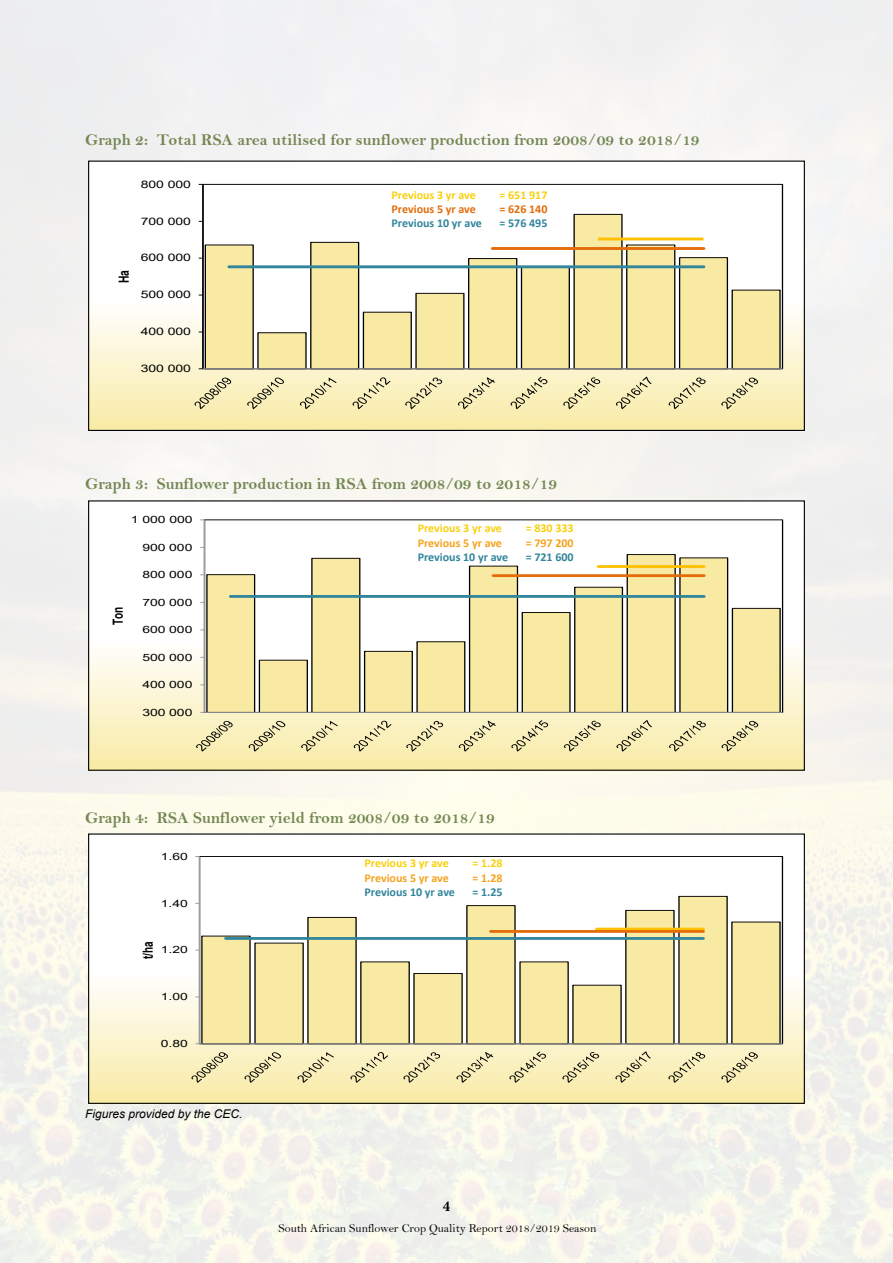
<style>
.page{position:relative;width:893px;height:1263px;background:#fff}
.page>*{position:absolute;margin:0;border:0;box-sizing:border-box;transform-origin:0 0}
.t1{font:16.5px "Bell MT Bold";color:#748854}
.t2{font:700 15px "Minion Pro";color:#000}
.t3{font:700 13.95px "Arial";letter-spacing:-.005em;color:#000;scale:.72 1}
.t4{font:700 13.95px "Arial";letter-spacing:-.005em;color:#000;scale:.74 1}
.t5{font:700 12px "Calibri";color:#31859c}
.t6{font:700 12px "Calibri";color:#f9d00e}
.t7{font:12px "Bell";color:#000}
.t8{font:700 12px "Calibri";color:#f5a31e}
.t9{font:italic 12px "Arial";color:#000}
.t10{font:700 12px "Calibri";color:#e46c0a}
.t11{font:10.35px "Arial";letter-spacing:-.005em;color:#000;scale:1.35 1}
.t12{font:10.05px "Arial";letter-spacing:-.005em;color:#000;scale:1.39 1}
</style>
<div class="page">
<svg style="left:90px;top:856px;width:713px;height:246px"></svg>
<div style="left:200px;top:856px;width:582px;height:188px;background:#fff"></div>
<svg style="left:201px;top:895px;width:580px;height:150px"></svg>
<hr style="left:199px;top:856px;width:1px;height:188px;background:#989a9d">
<hr style="left:200px;top:1043px;width:582px;height:1px;background:#989a9d">
<svg style="left:597px;top:927px;width:106px;height:3px"></svg>
<hr style="left:491px;top:930px;width:212px;height:3px;background:#e46c0a">
<hr style="left:226px;top:937px;width:477px;height:3px;background:#31859c">
<svg style="left:191px;top:1052px;width:37px;height:31px"></svg>
<svg style="left:244px;top:1052px;width:37px;height:31px"></svg>
<svg style="left:297px;top:1052px;width:37px;height:31px"></svg>
<svg style="left:350px;top:1052px;width:38px;height:31px"></svg>
<svg style="left:403px;top:1052px;width:37px;height:31px"></svg>
<svg style="left:456px;top:1052px;width:37px;height:31px"></svg>
<svg style="left:509px;top:1051px;width:37px;height:32px"></svg>
<svg style="left:562px;top:1052px;width:37px;height:31px"></svg>
<svg style="left:615px;top:1051px;width:36px;height:32px"></svg>
<svg style="left:668px;top:1052px;width:37px;height:31px"></svg>
<svg style="left:721px;top:1052px;width:37px;height:31px"></svg>
<div style="left:88px;top:833px;width:717px;height:271px;border:1px solid #000"></div>
<svg style="left:90px;top:519px;width:713px;height:250px"></svg>
<div style="left:204px;top:520px;width:578px;height:192px;background:#fff"></div>
<svg style="left:206px;top:554px;width:575px;height:158px"></svg>
<hr style="left:204px;top:520px;width:1px;height:192px;background:#989a9d">
<hr style="left:204px;top:712px;width:578px;height:1px;background:#989a9d">
<hr style="left:599px;top:565px;width:105px;height:3px;background:#ffc000">
<hr style="left:493px;top:574px;width:211px;height:3px;background:#e46c0a">
<hr style="left:231px;top:595px;width:473px;height:3px;background:#31859c">
<svg style="left:196px;top:721px;width:37px;height:31px"></svg>
<svg style="left:249px;top:721px;width:36px;height:31px"></svg>
<svg style="left:301px;top:721px;width:37px;height:31px"></svg>
<svg style="left:354px;top:721px;width:38px;height:31px"></svg>
<svg style="left:406px;top:721px;width:37px;height:31px"></svg>
<svg style="left:459px;top:721px;width:37px;height:31px"></svg>
<svg style="left:511px;top:720px;width:37px;height:32px"></svg>
<svg style="left:564px;top:721px;width:37px;height:31px"></svg>
<svg style="left:616px;top:720px;width:36px;height:32px"></svg>
<svg style="left:669px;top:721px;width:37px;height:31px"></svg>
<svg style="left:721px;top:721px;width:37px;height:31px"></svg>
<div style="left:88px;top:500px;width:717px;height:271px;border:1px solid #000"></div>
<svg style="left:90px;top:183px;width:713px;height:246px"></svg>
<div style="left:203px;top:184px;width:579px;height:185px;background:#fff"></div>
<svg style="left:204px;top:213px;width:577px;height:157px"></svg>
<hr style="left:202px;top:184px;width:1px;height:185px;background:#000">
<hr style="left:203px;top:368px;width:579px;height:1px;background:#989a9d">
<svg style="left:598px;top:237px;width:105px;height:4px"></svg>
<hr style="left:493px;top:247px;width:210px;height:3px;background:#e46c0a">
<hr style="left:229px;top:265px;width:474px;height:3px;background:#31859c">
<svg style="left:194px;top:378px;width:37px;height:31px"></svg>
<svg style="left:247px;top:378px;width:37px;height:31px"></svg>
<svg style="left:300px;top:378px;width:37px;height:31px"></svg>
<svg style="left:352px;top:377px;width:39px;height:32px"></svg>
<svg style="left:405px;top:378px;width:37px;height:31px"></svg>
<svg style="left:458px;top:377px;width:37px;height:32px"></svg>
<svg style="left:511px;top:377px;width:37px;height:32px"></svg>
<svg style="left:563px;top:377px;width:37px;height:32px"></svg>
<svg style="left:616px;top:377px;width:36px;height:32px"></svg>
<svg style="left:669px;top:377px;width:37px;height:32px"></svg>
<svg style="left:721px;top:378px;width:37px;height:31px"></svg>
<div style="left:88px;top:161px;width:717px;height:270px;border:1px solid #000"></div>
<p class="t1" style="left:85px;top:133px;width:616px">Graph 2: Total RSA area utilised for sunflower production from 2008/09 to 2018/19</p>
<p class="t4" style="left:116px;top:283px;width:19px;rotate:-90deg">Ha</p>
<p class="t11" style="left:141px;top:177px;width:39px">800 000</p>
<p class="t11" style="left:141px;top:214px;width:39px">700 000</p>
<p class="t11" style="left:141px;top:251px;width:39px">600 000</p>
<p class="t11" style="left:141px;top:288px;width:39px">500 000</p>
<p class="t11" style="left:141px;top:324px;width:39px">400 000</p>
<p class="t11" style="left:141px;top:361px;width:39px">300 000</p>
<p class="t6" style="left:392px;top:191px;width:86px">Previous 3 yr ave</p>
<p class="t6" style="left:500px;top:191px;width:49px">= 651 917</p>
<p class="t10" style="left:392px;top:205px;width:86px">Previous 5 yr ave</p>
<p class="t10" style="left:500px;top:205px;width:49px">= 626 140</p>
<p class="t5" style="left:392px;top:219px;width:92px">Previous 10 yr ave</p>
<p class="t5" style="left:500px;top:219px;width:49px">= 576 495</p>
<p class="t1" style="left:85px;top:477px;width:474px">Graph 3: Sunflower production in RSA from 2008/09 to 2018/19</p>
<p class="t6" style="left:418px;top:524px;width:86px">Previous 3 yr ave</p>
<p class="t6" style="left:526px;top:524px;width:49px">= 830 333</p>
<p class="t8" style="left:418px;top:539px;width:86px">Previous 5 yr ave</p>
<p class="t8" style="left:526px;top:539px;width:49px">= 797 200</p>
<p class="t5" style="left:418px;top:553px;width:92px">Previous 10 yr ave</p>
<p class="t5" style="left:526px;top:553px;width:49px">= 721 600</p>
<p class="t12" style="left:131px;top:513px;width:46px">1 000 000</p>
<p class="t12" style="left:142px;top:540px;width:38px">900 000</p>
<p class="t12" style="left:142px;top:568px;width:38px">800 000</p>
<p class="t3" style="left:110px;top:625px;width:27px;rotate:-90deg">Ton</p>
<p class="t12" style="left:142px;top:595px;width:38px">700 000</p>
<p class="t12" style="left:142px;top:623px;width:38px">600 000</p>
<p class="t12" style="left:142px;top:650px;width:38px">500 000</p>
<p class="t12" style="left:142px;top:678px;width:38px">400 000</p>
<p class="t12" style="left:142px;top:705px;width:38px">300 000</p>
<p class="t1" style="left:85px;top:812px;width:411px">Graph 4: RSA Sunflower yield from 2008/09 to 2018/19</p>
<p class="t12" style="left:161px;top:849px;width:21px">1.60</p>
<p class="t12" style="left:161px;top:896px;width:21px">1.40</p>
<p class="t3" style="left:138px;top:959px;width:26px;rotate:-90deg">t/ha</p>
<p class="t12" style="left:161px;top:943px;width:21px">1.20</p>
<p class="t12" style="left:161px;top:990px;width:21px">1.00</p>
<p class="t12" style="left:161px;top:1036px;width:21px">0.80</p>
<p class="t9" style="left:85px;top:1106px;width:159px">Figures provided by the CEC.</p>
<p class="t6" style="left:364px;top:859px;width:86px">Previous 3 yr ave</p>
<p class="t6" style="left:473px;top:859px;width:32px">= 1.28</p>
<p class="t8" style="left:364px;top:874px;width:86px">Previous 5 yr ave</p>
<p class="t8" style="left:473px;top:874px;width:32px">= 1.28</p>
<p class="t5" style="left:364px;top:888px;width:92px">Previous 10 yr ave</p>
<p class="t5" style="left:473px;top:888px;width:32px">= 1.25</p>
<p class="t2" style="left:443px;top:1197px;width:9px">4</p>
<p class="t7" style="left:279px;top:1223px;width:319px">South African Sunflower Crop Quality Report 2018/2019 Season</p>
</div>
